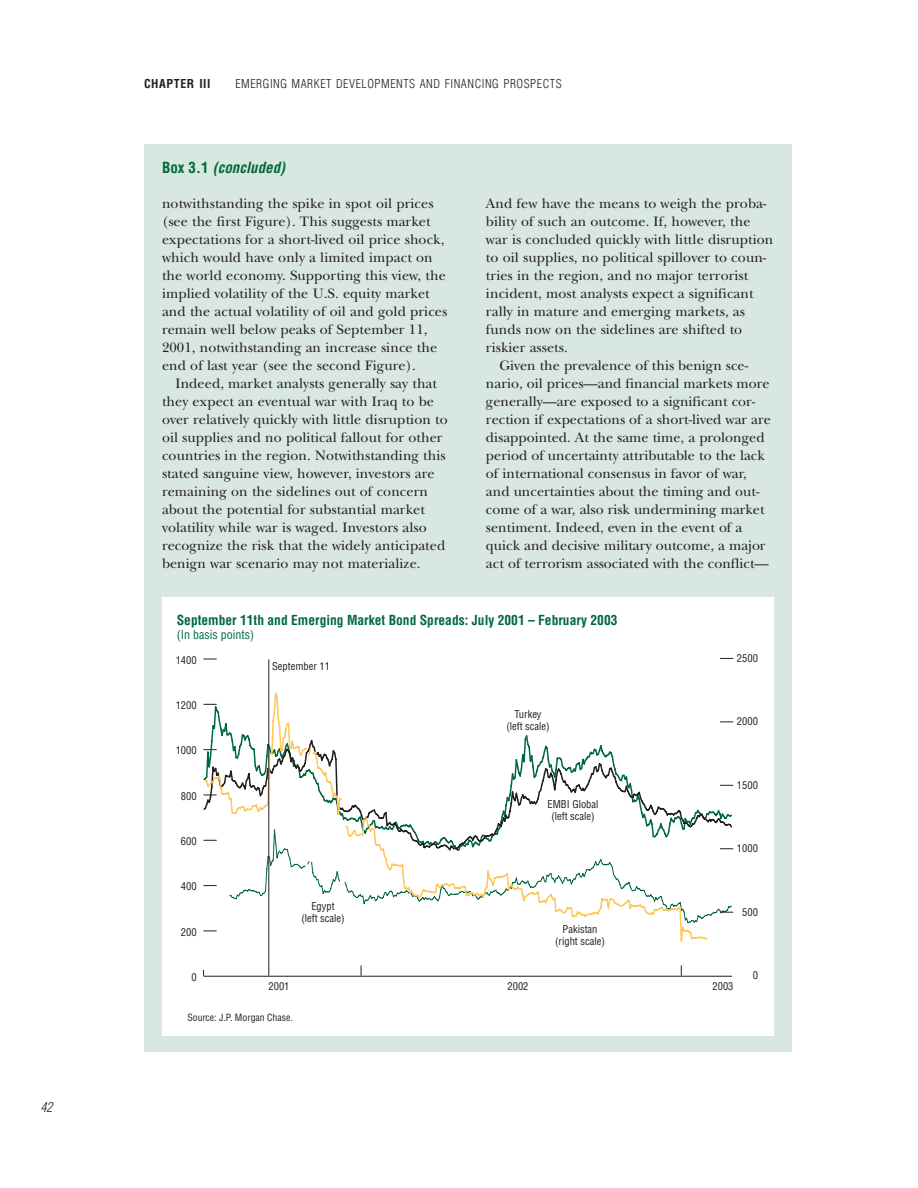
<style>
.page{position:relative;width:918px;height:1188px;background:#fff}
.page>*{position:absolute;margin:0;border:0;box-sizing:border-box;transform-origin:0 0}
.t1{font:italic 700 condensed 15px "Helvetica";color:#00693f}
.t2{font:14.25px/18px "New Baskerville";letter-spacing:.005em;color:#231f20}
.t3{font:700 condensed 13.5px "Helvetica";color:#00693f}
.t4{font:italic 300 condensed 13.5px "Helvetica";color:#231f20}
.t5{font:300 condensed 12px "Helvetica";letter-spacing:.045em;color:#231f20}
.t6{font:condensed 12px "Helvetica";color:#00693f}
.t7{font:700 condensed 12px "Helvetica";letter-spacing:.05em;color:#231f20}
.t8{font:condensed 10.5px/12px "Helvetica";color:#231f20;text-align:center}
.t9{font:condensed 9.75px "Helvetica";color:#231f20}
.s1{font-style:normal}
</style>
<div class="page">
<div style="left:144px;top:144px;width:648px;height:908px;background:#d8e7e0"></div>
<div style="left:162px;top:597px;width:612px;height:439px;background:#fff"></div>
<hr style="left:203px;top:976px;width:529px;height:1px;background:#231f20">
<svg style="left:203px;top:659px;width:14px;height:1px"></svg>
<svg style="left:720px;top:658px;width:13px;height:1px"></svg>
<svg style="left:203px;top:691px;width:530px;height:252px"></svg>
<hr style="left:268px;top:659px;width:1px;height:317px;background:#231f20">
<p class="t4" style="left:41px;top:1102px;width:13px">42</p>
<p class="t7" style="left:144px;top:79px;width:68px">CHAPTER III</p>
<p class="t5" style="left:235px;top:79px;width:328px">EMERGING MARKET DEVELOPMENTS AND FINANCING PROSPECTS</p>
<p class="t1" style="left:162px;top:162px;width:125px"><span class="s1">Box 3.1</span> (concluded)</p>
<p class="t2" style="left:162px;top:196px;width:287px">notwithstanding the spike in spot oil prices (see the first Figure). This suggests market expectations for a short-lived oil price shock, which would have only a limited impact on the world economy. Supporting this view, the implied volatility of the U.S. equity market and the actual volatility of oil and gold prices remain well below peaks of September 11, 2001, notwithstanding an increase since the end of last year (see the second Figure).</p>
<p class="t2" style="left:162px;top:376px;width:287px;text-indent:14px">Indeed, market analysts generally say that they expect an eventual war with Iraq to be over relatively quickly with little disruption to oil supplies and no political fallout for other countries in the region. Notwithstanding this stated sanguine view, however, investors are remaining on the sidelines out of concern about the potential for substantial market volatility while war is waged. Investors also recognize the risk that the widely anticipated benign war scenario may not materialize.</p>
<p class="t2" style="left:486px;top:196px;width:282px">And few have the means to weigh the proba-</p>
<p class="t2" style="left:486px;top:214px;width:266px">bility of such an outcome. If, however, the</p>
<p class="t2" style="left:486px;top:232px;width:289px">war is concluded quickly with little disruption</p>
<p class="t2" style="left:486px;top:250px;width:282px">to oil supplies, no political spillover to coun-</p>
<p class="t2" style="left:486px;top:268px;width:264px">tries in the region, and no major terrorist</p>
<p class="t2" style="left:486px;top:286px;width:269px">incident, most analysts expect a significant</p>
<p class="t2" style="left:486px;top:304px;width:260px">rally in mature and emerging markets, as</p>
<p class="t2" style="left:486px;top:322px;width:258px">funds now on the sidelines are shifted to</p>
<p class="t2" style="left:486px;top:340px;width:83px">riskier assets.</p>
<p class="t2" style="left:499px;top:358px;width:250px">Given the prevalence of this benign sce-</p>
<p class="t2" style="left:486px;top:376px;width:285px">nario, oil prices—and financial markets more</p>
<p class="t2" style="left:486px;top:394px;width:271px">generally—are exposed to a significant cor-</p>
<p class="t2" style="left:486px;top:412px;width:286px">rection if expectations of a short-lived war are</p>
<p class="t2" style="left:486px;top:430px;width:280px">disappointed. At the same time, a prolonged</p>
<p class="t2" style="left:486px;top:448px;width:280px">period of uncertainty attributable to the lack</p>
<p class="t2" style="left:486px;top:466px;width:262px">of international consensus in favor of war,</p>
<p class="t2" style="left:486px;top:484px;width:275px">and uncertainties about the timing and out-</p>
<p class="t2" style="left:486px;top:502px;width:280px">come of a war, also risk undermining market</p>
<p class="t2" style="left:486px;top:520px;width:258px">sentiment. Indeed, even in the event of a</p>
<p class="t2" style="left:486px;top:538px;width:281px">quick and decisive military outcome, a major</p>
<p class="t2" style="left:486px;top:556px;width:284px">act of terrorism associated with the conflict—</p>
<p class="t3" style="left:177px;top:615px;width:442px">September 11th and Emerging Market Bond Spreads: July 2001 – February 2003</p>
<p class="t6" style="left:177px;top:630px;width:79px">(In basis points)</p>
<p class="t8" style="left:176px;top:655px;width:23px">1400</p>
<p class="t8" style="left:176px;top:700px;width:23px">1200</p>
<p class="t8" style="left:176px;top:746px;width:23px">1000</p>
<p class="t8" style="left:181px;top:791px;width:17px">800</p>
<p class="t8" style="left:181px;top:836px;width:17px">600</p>
<p class="t8" style="left:181px;top:881px;width:17px">400</p>
<p class="t8" style="left:181px;top:927px;width:17px">200</p>
<p class="t8" style="left:272px;top:661px;width:60px">September 11</p>
<p class="t8" style="left:301px;top:901px;width:45px">Egypt<br>(left scale)</p>
<p class="t8" style="left:506px;top:709px;width:45px">Turkey (left scale)</p>
<p class="t8" style="left:548px;top:799px;width:53px">EMBI Global (left scale)</p>
<p class="t8" style="left:555px;top:924px;width:51px">Pakistan (right scale)</p>
<p class="t8" style="left:737px;top:653px;width:23px">2500</p>
<p class="t8" style="left:737px;top:716px;width:23px">2000</p>
<p class="t8" style="left:737px;top:780px;width:23px">1500</p>
<p class="t8" style="left:737px;top:843px;width:23px">1000</p>
<p class="t8" style="left:742px;top:907px;width:17px">500</p>
<p class="t8" style="left:191px;top:972px;width:7px">0</p>
<p class="t8" style="left:269px;top:981px;width:22px">2001</p>
<p class="t8" style="left:508px;top:981px;width:22px">2002</p>
<p class="t8" style="left:713px;top:981px;width:22px">2003</p>
<p class="t9" style="left:187px;top:1014px;width:107px">Source: J.P. Morgan Chase.</p>
<p class="t8" style="left:753px;top:970px;width:7px">0</p>
</div>
